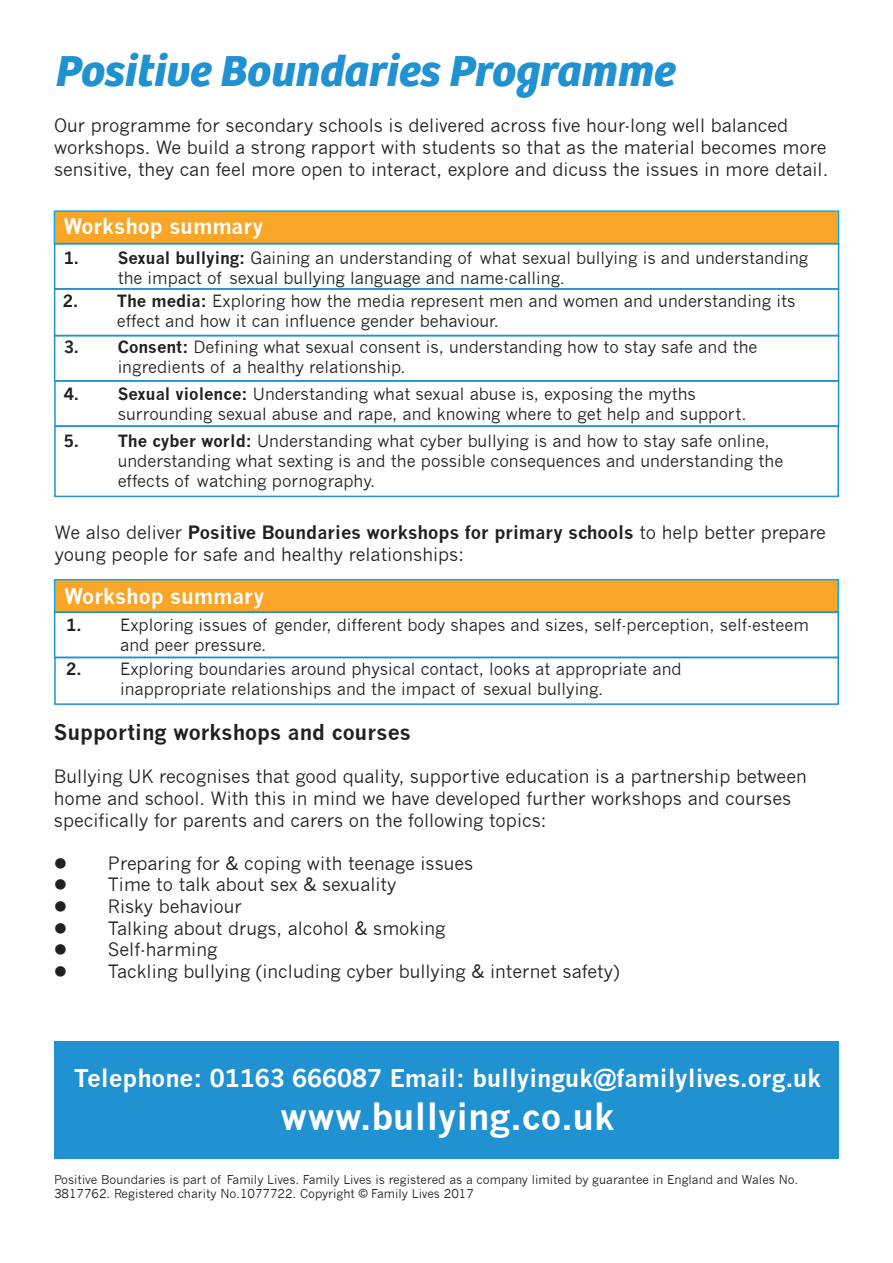
<style>
.page{position:relative;width:893px;height:1263px;background:#fff}
.page>*{position:absolute;margin:0;border:0;box-sizing:border-box;transform-origin:0 0}
.Main_para{font:italic 700 45px "Bree";color:#2192d1}
.t1{font:700 36px "News Gothic";color:#fff}
.t2{font:700 24px "News Gothic";color:#fff}
.t3{font:700 21px "News Gothic";color:#fff}
.t4{font:700 21px "News Gothic";color:#231f20}
.t5{font:18px/21.6px "News Gothic";color:#231f20}
.t6{font:16.5px/19.8px "News Gothic";color:#231f20}
.t7{font:12px/14.4px "News Gothic";color:#231f20}
.s1{font-weight:700}
</style>
<div class="page">
<div style="left:54px;top:210px;width:785px;height:34px;background:#f9a628;border:2px solid #00aeef"></div>
<div style="left:54px;top:243px;width:785px;height:47px;border:2px solid #2192d1"></div>
<div style="left:54px;top:288px;width:785px;height:48px;border:2px solid #2192d1"></div>
<div style="left:54px;top:335px;width:785px;height:47px;border:2px solid #2192d1"></div>
<div style="left:54px;top:579px;width:785px;height:34px;background:#f9a628;border:2px solid #00aeef"></div>
<div style="left:54px;top:611px;width:785px;height:47px;border:2px solid #2192d1"></div>
<div style="left:54px;top:657px;width:785px;height:48px;border:2px solid #2192d1"></div>
<div style="left:54px;top:1041px;width:785px;height:117px;background:#2192d1"></div>
<div style="left:54px;top:380px;width:785px;height:47px;border:2px solid #2192d1"></div>
<div style="left:54px;top:425px;width:785px;height:72px;border:2px solid #2192d1"></div>
<p class="Main_para" style="left:54px;top:45px;width:621px">Positive Boundaries Programme</p>
<p class="t5" style="left:54px;top:115px;width:776px">Our programme for secondary schools is delivered across five hour-long well balanced workshops. We build a strong rapport with students so that as the material becomes more sensitive, they can feel more open to interact, explore and dicuss the issues in more detail.</p>
<p class="t3" style="left:64px;top:214px;width:201px">Workshop summary</p>
<p class="t6" style="left:118px;top:249px;width:692px;text-indent:-54px"><span class="s1">1. Sexual bullying:</span> Gaining an understanding of what sexual bullying is and understanding the impact of sexual bullying language and name-calling.</p>
<p class="t6" style="left:117px;top:292px;width:680px;text-indent:-54px"><span class="s1">2. The media:</span> Exploring how the media represent men and women and understanding its effect and how it can influence gender behaviour.</p>
<p class="t6" style="left:118px;top:337px;width:641px;text-indent:-54px"><span class="s1">3. Consent:</span> Defining what sexual consent is, understanding how to stay safe and the ingredients of a healthy relationship.</p>
<p class="t6" style="left:64px;top:384px;width:634px"><span class="s1">4. Sexual violence:</span> Understanding what sexual abuse is, exposing the myths</p>
<p class="t6" style="left:118px;top:404px;width:630px">surrounding sexual abuse and rape, and knowing where to get help and support.</p>
<p class="t6" style="left:64px;top:431px;width:707px"><span class="s1">5. The cyber world:</span> Understanding what cyber bullying is and how to stay safe online,</p>
<p class="t6" style="left:118px;top:451px;width:667px">understanding what sexting is and the possible consequences and understanding the</p>
<p class="t6" style="left:118px;top:471px;width:259px">effects of watching pornography.</p>
<p class="t5" style="left:55px;top:522px;width:773px">We also deliver <span class="s1">Positive Boundaries workshops for primary schools</span> to help better prepare young people for safe and healthy relationships:</p>
<p class="t3" style="left:65px;top:583px;width:201px">Workshop summary</p>
<p class="t6" style="left:120px;top:615px;width:690px;text-indent:-54px"><span class="s1">1.</span> Exploring issues of gender, different body shapes and sizes, self-perception, self-esteem and peer pressure.</p>
<p class="t6" style="left:66px;top:659px;width:617px"><span class="s1">2.</span> Exploring boundaries around physical contact, looks at appropriate and</p>
<p class="t6" style="left:120px;top:679px;width:485px">inappropriate relationships and the impact of sexual bullying.</p>
<p class="t4" style="left:54px;top:719px;width:358px">Supporting workshops and courses</p>
<p class="t5" style="left:54px;top:766px;width:754px">Bullying UK recognises that good quality, supportive education is a partnership between home and school. With this in mind we have developed further workshops and courses</p>
<p class="t5" style="left:54px;top:809px;width:494px">specifically for parents and carers on the following topics:</p>
<p class="t5" style="left:54px;top:852px;width:421px">● Preparing for &amp; coping with teenage issues</p>
<p class="t5" style="left:54px;top:874px;width:344px">● Time to talk about sex &amp; sexuality</p>
<p class="t5" style="left:54px;top:896px;width:190px">● Risky behaviour</p>
<p class="t5" style="left:54px;top:917px;width:393px">● Talking about drugs, alcohol &amp; smoking</p>
<p class="t5" style="left:54px;top:939px;width:165px">● Self-harming</p>
<p class="t5" style="left:54px;top:960px;width:567px">● Tackling bullying (including cyber bullying &amp; internet safety)</p>
<p class="t2" style="left:74px;top:1063px;width:749px">Telephone: 01163 666087 Email: bullyinguk@familylives.org.uk</p>
<p class="t1" style="left:280px;top:1095px;width:336px">www.bullying.co.uk</p>
<p class="t7" style="left:54px;top:1172px;width:746px">Positive Boundaries is part of Family Lives. Family Lives is registered as a company limited by guarantee in England and Wales No.<br>3817762. Registered charity No.1077722. Copyright © Family Lives 2017</p>
</div>
